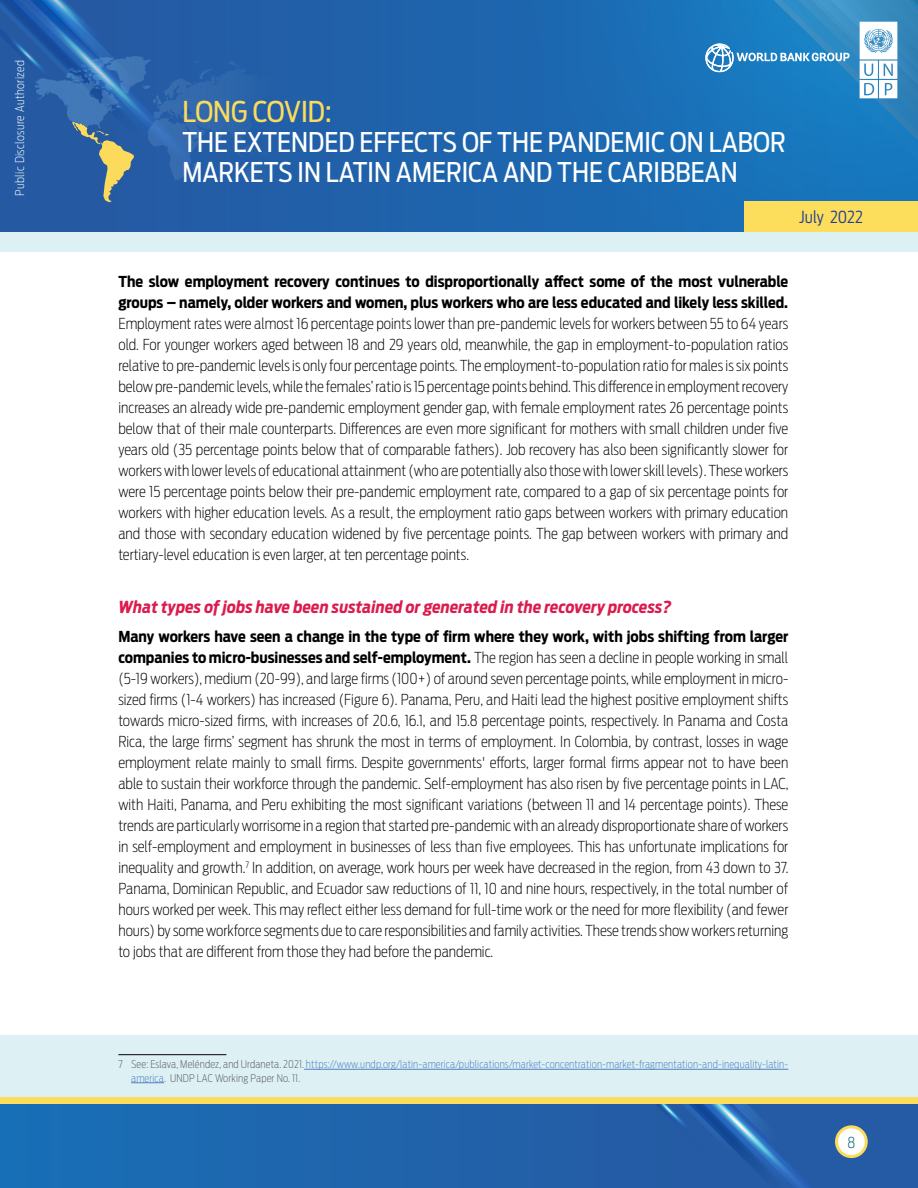
<style>
.page{position:relative;width:918px;height:1188px;background:#fff}
.page>*{position:absolute;margin:0;border:0;box-sizing:border-box;transform-origin:0 0}
.t1{font:28.5px "Antenna Cond";color:#fcdb5c}
.t2{font:27px/30px "Antenna Cond";color:#fff}
.t3{font:italic 700 16.5px "Antenna Cond";letter-spacing:.01em;color:#da1c4d}
.t4{font:300 16.5px "Antenna Cond";color:#25408f}
.t5{font:200 15px/21px "Antenna Cond";color:#000;text-align:justify}
.t6{font:700 15px/21px "Antenna Cond";color:#000}
.t7{font:200 15px "Antenna Cond";color:#005a7c}
.t8{font:200 12px "Antenna Cond";letter-spacing:.03em;color:#fff}
.t9{font:200 10.5px/13.5px "Antenna Cond";letter-spacing:.015em;color:#4e7dbc}
.s1{font-weight:700}
.s2{color:#58595b}
</style>
<div class="page">
<div style="left:0;top:1104px;width:918px;height:84px;background:linear-gradient(to bottom,#1e66ae,#1e66ae)"></div>
<div style="left:0;top:0;width:918px;height:233px;background:#2062ab"></div>
<svg style="left:0;top:202px;width:286px;height:31px"></svg>
<svg style="left:507px;top:0;width:237px;height:233px"></svg>
<svg style="left:0;top:0;width:254px;height:202px"></svg>
<div style="left:683px;top:0;width:235px;height:202px;background:#1a72b9"></div>
<div style="left:744px;top:201px;width:174px;height:32px;background:#fcde5c"></div>
<svg style="left:520px;top:1104px;width:350px;height:84px;background:#2c63a8"></svg>
<div style="left:0;top:1097px;width:918px;height:7px;background:#fcde5c"></div>
<svg style="left:702px;top:0;width:216px;height:199px;background:#2d85c3"></svg>
<div style="left:0;top:233px;width:918px;height:864px;background:#ddf1f5"></div>
<div style="left:0;top:253px;width:918px;height:782px;background:#fff"></div>
<hr style="left:118px;top:1054px;width:108px;height:1px;background:#000">
<hr style="left:304px;top:1069px;width:484px;height:1px;background:#4e7dbc">
<hr style="left:131px;top:1082px;width:33px;height:1px;background:#4e7dbc">
<p class="t8" style="left:13px;top:196px;width:137px;rotate:-90deg">Public Disclosure Authorized</p>
<h1 class="t1" style="left:182px;top:95px;width:151px">LONG COVID:</h1>
<h2 class="t2" style="left:182px;top:127px;width:605px">THE EXTENDED EFFECTS OF THE PANDEMIC ON LABOR<br>MARKETS IN LATIN AMERICA AND THE CARIBBEAN</h2>
<p class="t4" style="left:799px;top:207px;width:65px">July 2022</p>
<p class="t6" style="left:118px;top:271px;width:671px">The slow employment recovery continues to disproportionally affect some of the most vulnerable groups – namely, older workers and women, plus workers who are less educated and likely less skilled.</p>
<p class="t5" style="left:118px;top:313px;width:671px">Employment rates were almost 16 percentage points lower than pre-pandemic levels for workers between 55 to 64 years old. For younger workers aged between 18 and 29 years old, meanwhile, the gap in employment-to-population ratios relative to pre-pandemic levels is only four percentage points. The employment-to-population ratio for males is six points below pre-pandemic levels, while the females’ ratio is 15 percentage points behind. This difference in employment recovery increases an already wide pre-pandemic employment gender gap, with female employment rates 26 percentage points below that of their male counterparts. Differences are even more significant for mothers with small children under five years old (35 percentage points below that of comparable fathers). Job recovery has also been significantly slower for workers with lower levels of educational attainment (who are potentially also those with lower skill levels). These workers were 15 percentage points below their pre-pandemic employment rate, compared to a gap of six percentage points for workers with higher education levels. As a result, the employment ratio gaps between workers with primary education and those with secondary education widened by five percentage points. The gap between workers with primary and tertiary-level education is even larger, at ten percentage points.</p>
<p class="t3" style="left:118px;top:597px;width:555px">What types of jobs have been sustained or generated in the recovery process?</p>
<p class="t5" style="left:118px;top:626px;width:672px"><span class="s1">Many workers have seen a change in the type of firm where they work, with jobs shifting from larger companies to micro-businesses and self-employment.</span> The region has seen a decline in people working in small (5-19 workers), medium (20-99), and large firms (100+) of around seven percentage points, while employment in micro&shy;sized firms (1-4 workers) has increased (Figure 6). Panama, Peru, and Haiti lead the highest positive employment shifts towards micro-sized firms, with increases of 20.6, 16.1, and 15.8 percentage points, respectively. In Panama and Costa Rica, the large firms’ segment has shrunk the most in terms of employment. In Colombia, by contrast, losses in wage employment relate mainly to small firms. Despite governments' efforts, larger formal firms appear not to have been able to sustain their workforce through the pandemic. Self-employment has also risen by five percentage points in LAC, with Haiti, Panama, and Peru exhibiting the most significant variations (between 11 and 14 percentage points). These trends are particularly worrisome in a region that started pre-pandemic with an already disproportionate share of workers in self-employment and employment in businesses of less than five employees. This has unfortunate implications for inequality and growth.<sup>7</sup> In addition, on average, work hours per week have decreased in the region, from 43 down to 37.<br>Panama, Dominican Republic, and Ecuador saw reductions of 11, 10 and nine hours, respectively, in the total number of hours worked per week. This may reflect either less demand for full-time work or the need for more flexibility (and fewer hours) by some workforce segments due to care responsibilities and family activities. These trends show workers returning to jobs that are different from those they had before the pandemic.</p>
<p class="t9" style="left:131px;top:1058px;width:659px;text-indent:-13px"><span class="s2">7 See: Eslava, Meléndez, and Urdaneta. 2021.</span> https://www.undp.org/latin-america/publications/market-concentration-market-fragmentation-and-inequality-latin&shy;america<span class="s2">. UNDP LAC Working Paper No. 11.</span></p>
<p class="t7" style="left:847px;top:1134px;width:9px">8</p>
</div>
